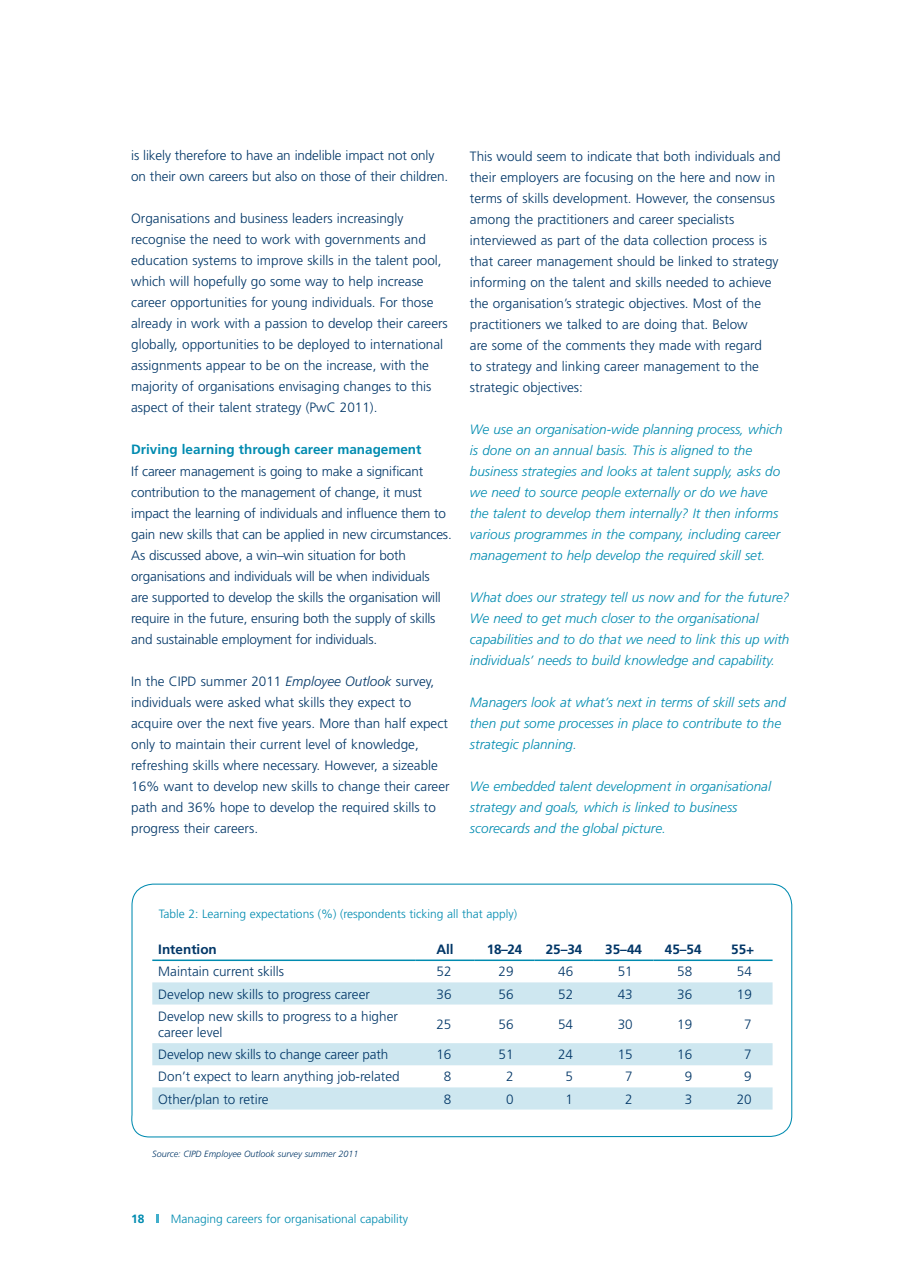
<style>
.page{position:relative;width:902px;height:1268px;background:#fff}
.page>*{position:absolute;margin:0;border:0;box-sizing:border-box;transform-origin:0 0}
.t1{font:300 13.5px/21px "Frutiger";color:#003667}
.t2{font:italic 300 13.5px/21px "Frutiger";color:#008bb0}
.t3{font:700 13.5px "Frutiger";color:#008bb0}
.t4{font:700 13.5px "Frutiger";color:#003667}
.t5{font:300 12px "Frutiger";color:#008bb0}
.t6{font:700 12px "Frutiger";color:#008bb0}
.t7{font:italic 300 9px "Frutiger";color:#003667}
.s1{font-style:italic}
</style>
<div class="page">
<svg style="left:157px;top:1214px;width:2px;height:9px"></svg>
<svg style="left:131px;top:883px;width:661px;height:254px"></svg>
<p class="t1" style="left:131px;top:145px;width:318px">is likely therefore to have an indelible impact not only on their own careers but also on those of their children.</p>
<p class="t1" style="left:131px;top:208px;width:318px">Organisations and business leaders increasingly recognise the need to work with governments and education systems to improve skills in the talent pool, which will hopefully go some way to help increase career opportunities for young individuals. For those already in work with a passion to develop their careers globally, opportunities to be deployed to international assignments appear to be on the increase, with the majority of organisations envisaging changes to this aspect of their talent strategy (PwC 2011).</p>
<p class="t3" style="left:131px;top:442px;width:292px">Driving learning through career management</p>
<p class="t1" style="left:131px;top:460px;width:322px">If career management is going to make a significant contribution to the management of change, it must impact the learning of individuals and influence them to gain new skills that can be applied in new circumstances.<br>As discussed above, a win–win situation for both organisations and individuals will be when individuals<br>are supported to develop the skills the organisation will require in the future, ensuring both the supply of skills and sustainable employment for individuals.</p>
<p class="t1" style="left:131px;top:671px;width:320px">In the CIPD summer 2011 <span class="s1">Employee Outlook</span> survey, individuals were asked what skills they expect to acquire over the next five years. More than half expect only to maintain their current level of knowledge, refreshing skills where necessary. However, a sizeable 16% want to develop new skills to change their career path and 36% hope to develop the required skills to progress their careers.</p>
<p class="t1" style="left:470px;top:146px;width:312px">This would seem to indicate that both individuals and their employers are focusing on the here and now in terms of skills development. However, the consensus among the practitioners and career specialists interviewed as part of the data collection process is that career management should be linked to strategy informing on the talent and skills needed to achieve the organisation’s strategic objectives. Most of the practitioners we talked to are doing that. Below<br>are some of the comments they made with regard<br>to strategy and linking career management to the strategic objectives:</p>
<p class="t2" style="left:470px;top:419px;width:314px">We use an organisation-wide planning process, which is done on an annual basis. This is aligned to the business strategies and looks at talent supply, asks do we need to source people externally or do we have the talent to develop them internally? It then informs various programmes in the company, including career management to help develop the required skill set.</p>
<p class="t2" style="left:470px;top:587px;width:321px">What does our strategy tell us now and for the future?<br>We need to get much closer to the organisational capabilities and to do that we need to link this up with individuals’ needs to build knowledge and capability.</p>
<p class="t2" style="left:470px;top:692px;width:317px">Managers look at what’s next in terms of skill sets and then put some processes in place to contribute to the strategic planning.</p>
<p class="t2" style="left:470px;top:776px;width:302px">We embedded talent development in organisational strategy and goals, which is linked to business scorecards and the global picture.</p>
<p class="t5" style="left:159px;top:907px;width:360px">Table 2: Learning expectations (%) (respondents ticking all that apply)</p>
<p class="t4" style="left:158px;top:942px;width:60px">Intention</p>
<p class="t4" style="left:436px;top:942px;width:19px">All</p>
<p class="t4" style="left:487px;top:942px;width:37px">18–24</p>
<p class="t4" style="left:545px;top:942px;width:38px">25–34</p>
<p class="t4" style="left:605px;top:942px;width:38px">35–44</p>
<p class="t4" style="left:664px;top:942px;width:38px">45–54</p>
<p class="t4" style="left:731px;top:942px;width:25px">55+</p>
<p class="t1" style="left:158px;top:961px;width:127px">Maintain current skills</p>
<p class="t1" style="left:436px;top:961px;width:17px">52</p>
<p class="t1" style="left:498px;top:961px;width:17px">29</p>
<p class="t1" style="left:558px;top:961px;width:17px">46</p>
<p class="t1" style="left:617px;top:961px;width:17px">51</p>
<p class="t1" style="left:677px;top:961px;width:17px">58</p>
<p class="t1" style="left:736px;top:961px;width:17px">54</p>
<p class="t1" style="left:158px;top:983px;width:213px">Develop new skills to progress career</p>
<p class="t1" style="left:436px;top:983px;width:17px">36</p>
<p class="t1" style="left:498px;top:983px;width:17px">56</p>
<p class="t1" style="left:558px;top:983px;width:17px">52</p>
<p class="t1" style="left:617px;top:983px;width:17px">43</p>
<p class="t1" style="left:677px;top:983px;width:17px">36</p>
<p class="t1" style="left:736px;top:983px;width:17px">19</p>
<p class="t1" style="left:158px;top:1008px;width:241px;line-height:16.5px">Develop new skills to progress to a higher career level</p>
<p class="t1" style="left:436px;top:1014px;width:17px">25</p>
<p class="t1" style="left:498px;top:1014px;width:17px">56</p>
<p class="t1" style="left:558px;top:1014px;width:17px">54</p>
<p class="t1" style="left:617px;top:1014px;width:17px">30</p>
<p class="t1" style="left:677px;top:1014px;width:17px">19</p>
<p class="t1" style="left:744px;top:1014px;width:9px">7</p>
<p class="t1" style="left:158px;top:1044px;width:232px">Develop new skills to change career path</p>
<p class="t1" style="left:436px;top:1044px;width:17px">16</p>
<p class="t1" style="left:498px;top:1044px;width:17px">51</p>
<p class="t1" style="left:558px;top:1044px;width:17px">24</p>
<p class="t1" style="left:617px;top:1044px;width:17px">15</p>
<p class="t1" style="left:677px;top:1044px;width:17px">16</p>
<p class="t1" style="left:744px;top:1044px;width:9px">7</p>
<p class="t1" style="left:158px;top:1066px;width:243px">Don’t expect to learn anything job-related</p>
<p class="t1" style="left:444px;top:1066px;width:9px">8</p>
<p class="t1" style="left:506px;top:1066px;width:9px">2</p>
<p class="t1" style="left:565px;top:1066px;width:9px">5</p>
<p class="t1" style="left:625px;top:1066px;width:9px">7</p>
<p class="t1" style="left:684px;top:1066px;width:9px">9</p>
<p class="t1" style="left:744px;top:1066px;width:9px">9</p>
<p class="t1" style="left:158px;top:1088px;width:112px">Other/plan to retire</p>
<p class="t1" style="left:444px;top:1088px;width:9px">8</p>
<p class="t1" style="left:506px;top:1088px;width:9px">0</p>
<p class="t1" style="left:565px;top:1088px;width:9px">1</p>
<p class="t1" style="left:625px;top:1088px;width:9px">2</p>
<p class="t1" style="left:684px;top:1088px;width:9px">3</p>
<p class="t1" style="left:736px;top:1088px;width:17px">20</p>
<p class="t7" style="left:152px;top:1149px;width:208px">Source: CIPD Employee Outlook survey summer 2011</p>
<p class="t6" style="left:131px;top:1212px;width:15px">18</p>
<p class="t5" style="left:171px;top:1212px;width:239px">Managing careers for organisational capability</p>
</div>
